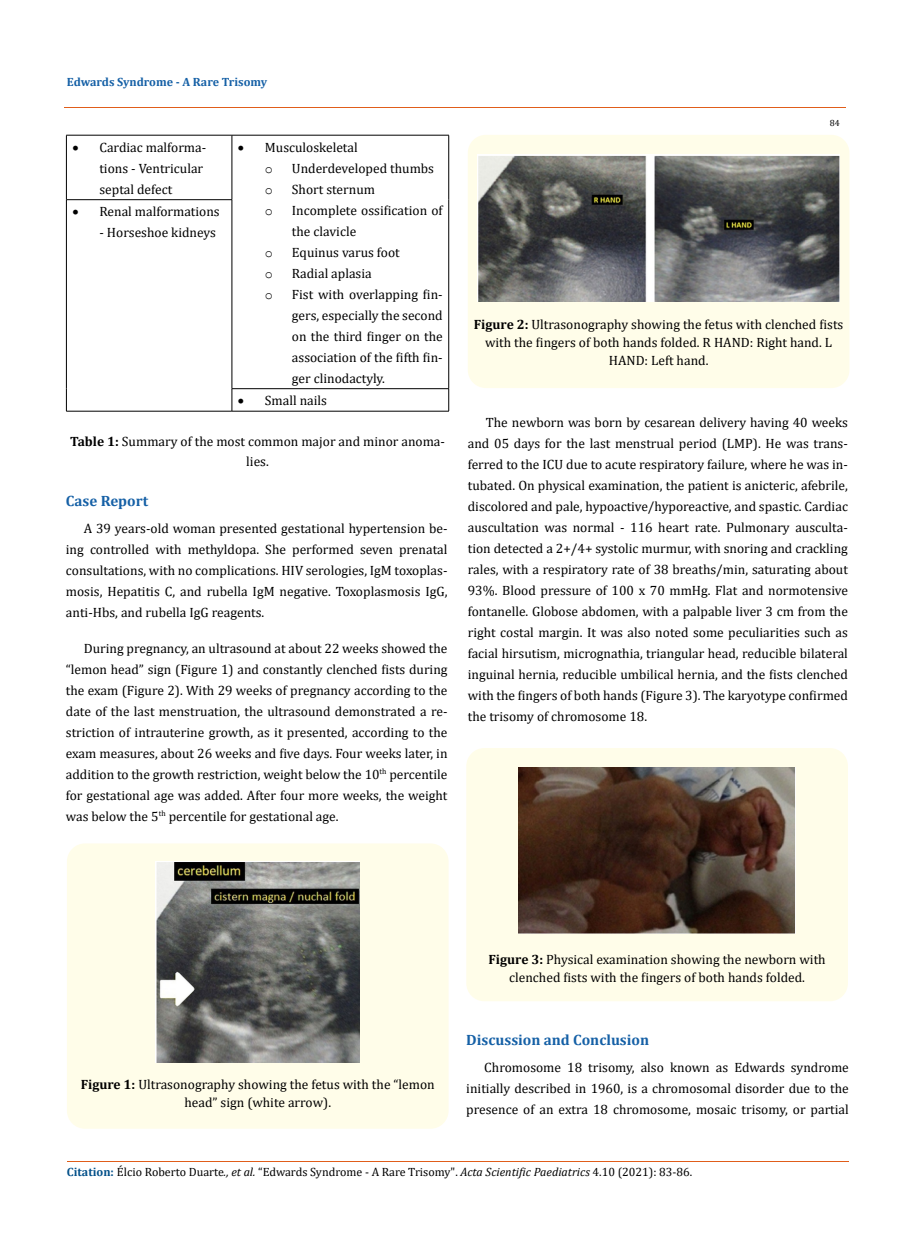
<style>
.page{position:relative;width:917px;height:1260px;background:#fff}
.page>*{position:absolute;margin:0;border:0;box-sizing:border-box;transform-origin:0 0}
.t1{font:700 15px "Cambria";color:#1560a6}
.t2{font:13.5px/21px "Cambria";color:#000;text-align:justify}
.t3{font:13.5px "Courier New";color:#000}
.t4{font:12px "Cambria";color:#000}
.t5{font:700 12px "Cambria";color:#1560a6}
.t6{font:9px "Cambria";color:#000}
.s1{font-weight:700}
.s2{font-weight:700;color:#035089}
.s3{font-style:italic}
</style>
<div class="page">
<hr style="left:66px;top:135px;width:166px;height:1px;background:#000">
<hr style="left:66px;top:135px;width:1px;height:65px;background:#000">
<hr style="left:232px;top:135px;width:217px;height:1px;background:#000">
<hr style="left:232px;top:135px;width:1px;height:65px;background:#000">
<hr style="left:448px;top:135px;width:1px;height:65px;background:#000">
<hr style="left:66px;top:199px;width:166px;height:1px;background:#000">
<hr style="left:66px;top:200px;width:1px;height:189px;background:#000">
<hr style="left:232px;top:200px;width:1px;height:189px;background:#000">
<hr style="left:448px;top:200px;width:1px;height:189px;background:#000">
<svg style="left:66px;top:389px;width:1px;height:22px"></svg>
<hr style="left:232px;top:388px;width:217px;height:1px;background:#000">
<svg style="left:232px;top:389px;width:1px;height:22px"></svg>
<svg style="left:448px;top:389px;width:1px;height:22px"></svg>
<hr style="left:66px;top:411px;width:166px;height:1px;background:#000">
<hr style="left:232px;top:411px;width:217px;height:1px;background:#000">
<div style="left:67px;top:843px;width:381px;height:286px;background:#fffde9;border-radius:18px"></div>
<img style="left:156px;top:861px;width:203px;height:202px">
<div style="left:468px;top:135px;width:381px;height:253px;background:#fffde9;border-radius:18px"></div>
<img style="left:477px;top:155px;width:362px;height:147px">
<div style="left:466px;top:748px;width:382px;height:253px;background:#fffde9;border-radius:18px"></div>
<img style="left:519px;top:768px;width:276px;height:166px">
<hr style="left:64px;top:108px;width:781px;height:1px;background:#e05d1a">
<hr style="left:67px;top:1161px;width:781px;height:1px;background:#e05d1a">
<p class="t5" style="left:67px;top:73px;width:202px">Edwards Syndrome - A Rare Trisomy</p>
<p class="t2" style="left:99px;top:137px;width:108px;text-align:left;text-indent:-27px">• Cardiac malforma&shy;tions - Ventricular septal defect</p>
<p class="t2" style="left:238px;top:137px;width:121px">• Musculoskeletal</p>
<p class="t3" style="left:265px;top:160px;width:10px">o</p>
<p class="t2" style="left:292px;top:158px;width:144px">Underdeveloped thumbs</p>
<p class="t3" style="left:265px;top:181px;width:10px">o</p>
<p class="t2" style="left:292px;top:179px;width:85px">Short sternum</p>
<p class="t3" style="left:265px;top:202px;width:10px">o</p>
<p class="t2" style="left:292px;top:200px;width:152px">Incomplete ossification of the clavicle</p>
<p class="t3" style="left:265px;top:244px;width:10px">o</p>
<p class="t2" style="left:292px;top:242px;width:109px">Equinus varus foot</p>
<p class="t3" style="left:265px;top:265px;width:10px">o</p>
<p class="t2" style="left:292px;top:263px;width:81px">Radial aplasia</p>
<p class="t3" style="left:265px;top:286px;width:10px">o</p>
<p class="t2" style="left:292px;top:284px;width:152px">Fist with overlapping fin&shy;gers, especially the second on the third finger on the association of the fifth fin&shy;ger clinodactyly.</p>
<p class="t2" style="left:72px;top:201px;width:149px">• Renal malformations</p>
<p class="t2" style="left:99px;top:222px;width:118px">- Horseshoe kidneys</p>
<p class="t2" style="left:238px;top:390px;width:91px">• Small nails</p>
<p class="t2" style="left:70px;top:431px;width:376px;line-height:20.2px;text-align:center"><span class="s1">Table 1:</span> Summary of the most common major and minor anoma&shy;lies.</p>
<p class="t1" style="left:66px;top:490px;width:84px">Case Report</p>
<p class="t2" style="left:66px;top:518px;width:383px;text-indent:18px">A 39 years-old woman presented gestational hypertension be&shy;ing controlled with methyldopa. She performed seven prenatal consultations, with no complications. HIV serologies, IgM toxoplas&shy;mosis, Hepatitis C, and rubella IgM negative. Toxoplasmosis IgG, anti-Hbs, and rubella IgG reagents.</p>
<p class="t2" style="left:66px;top:638px;width:383px;text-indent:18px">During pregnancy, an ultrasound at about 22 weeks showed the “lemon head” sign (Figure 1) and constantly clenched fists during the exam (Figure 2). With 29 weeks of pregnancy according to the date of the last menstruation, the ultrasound demonstrated a re&shy;striction of intrauterine growth, as it presented, according to the exam measures, about 26 weeks and five days. Four weeks later, in addition to the growth restriction, weight below the 10<sup>th</sup> percentile for gestational age was added. After four more weeks, the weight was below the 5<sup>th</sup> percentile for gestational age.</p>
<p class="t6" style="left:829px;top:118px;width:11px">84</p>
<p class="t2" style="left:474px;top:316px;width:371px;line-height:18px;text-align:center"><span class="s1">Figure 2:</span> Ultrasonography showing the fetus with clenched fists with the fingers of both hands folded. R HAND: Right hand. L<br>HAND: Left hand.</p>
<p class="t2" style="left:468px;top:412px;width:381px;text-indent:18px">The newborn was born by cesarean delivery having 40 weeks and 05 days for the last menstrual period (LMP). He was trans&shy;ferred to the ICU due to acute respiratory failure, where he was in&shy;tubated. On physical examination, the patient is anicteric, afebrile, discolored and pale, hypoactive/hyporeactive, and spastic. Cardiac auscultation was normal - 116 heart rate. Pulmonary ausculta&shy;tion detected a 2+/4+ systolic murmur, with snoring and crackling rales, with a respiratory rate of 38 breaths/min, saturating about 93%. Blood pressure of 100 x 70 mmHg. Flat and normotensive fontanelle. Globose abdomen, with a palpable liver 3 cm from the right costal margin. It was also noted some peculiarities such as facial hirsutism, micrognathia, triangular head, reducible bilateral inguinal hernia, reducible umbilical hernia, and the fists clenched with the fingers of both hands (Figure 3). The karyotype confirmed the trisomy of chromosome 18.</p>
<p class="t2" style="left:81px;top:1075px;width:355px;line-height:18px;text-align:center"><span class="s1">Figure 1:</span> Ultrasonography showing the fetus with the “lemon head” sign (white arrow).</p>
<p class="t2" style="left:488px;top:950px;width:339px;line-height:18px;text-align:center"><span class="s1">Figure 3:</span> Physical examination showing the newborn with clenched fists with the fingers of both hands folded.</p>
<p class="t1" style="left:466px;top:1029px;width:184px">Discussion and Conclusion</p>
<p class="t2" style="left:466px;top:1057px;width:384px;text-indent:18px">Chromosome 18 trisomy, also known as Edwards syndrome initially described in 1960, is a chromosomal disorder due to the presence of an extra 18 chromosome, mosaic trisomy, or partial</p>
<p class="t4" style="left:67px;top:1165px;width:627px"><span class="s2">Citation:</span> Élcio Roberto Duarte<span class="s3">., et al.</span> “Edwards Syndrome - A Rare Trisomy". <span class="s3">Acta Scientific Paediatrics</span> 4.10 (2021): 83-86.</p>
</div>
